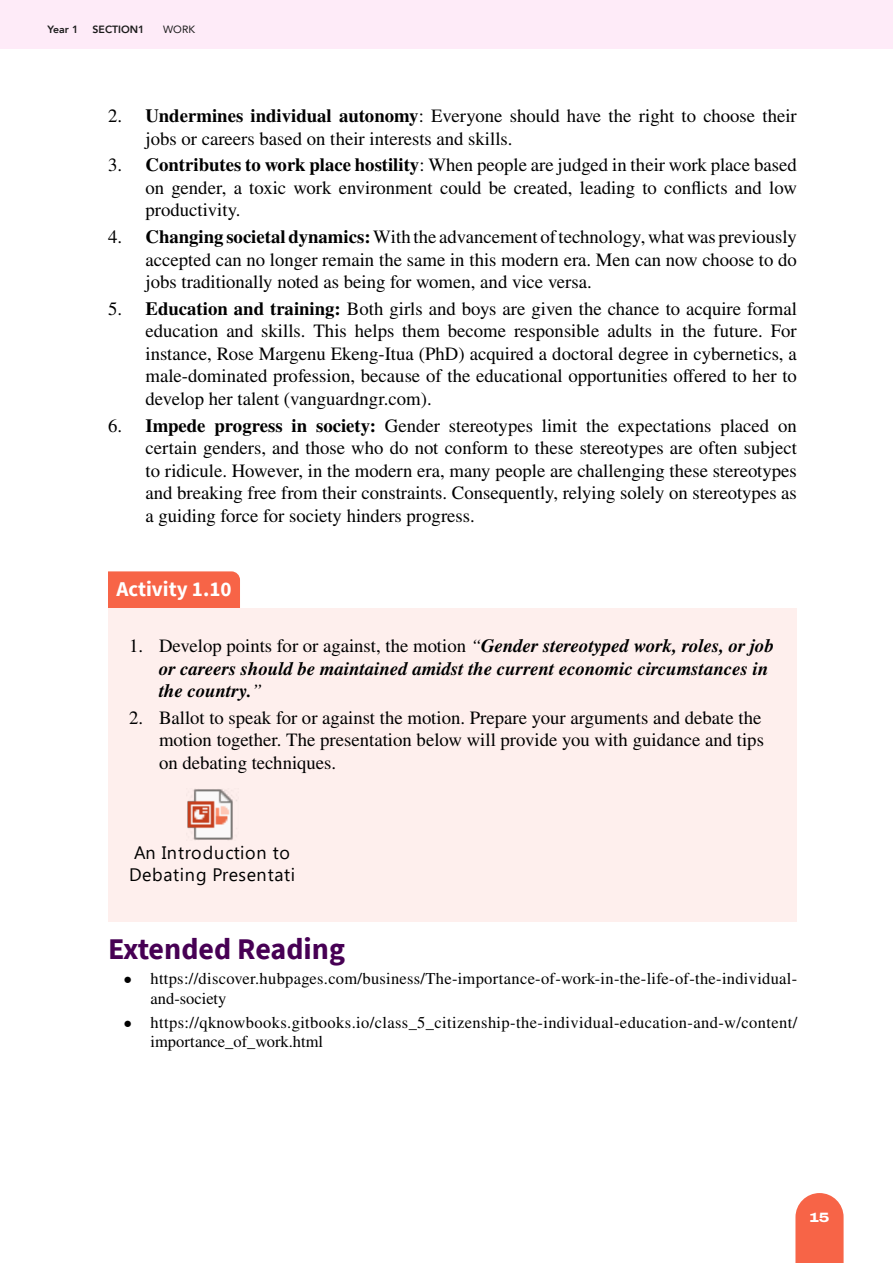
<style>
.page{position:relative;width:893px;height:1263px;background:#fff}
.page>*{position:absolute;margin:0;border:0;box-sizing:border-box;transform-origin:0 0}
.t1{font:700 30px "Source Sans Pro";color:#470054}
.t2{font:700 21px "Source Sans Pro";color:#fff}
.t3{font:18.75px/22.5px "STIX General";color:#000;text-align:justify}
.t4{font:italic 700 18.75px/22.5px "STIX General";color:#000}
.t5{font:18px/21.3px "Segoe UI";letter-spacing:.03em;color:#000}
.t6{font:16.5px/19.5px "STIX General";letter-spacing:.015em;color:#000}
.t7{font:800 13.5px "Archivo Expanded";color:#fff}
.t8{font:800 10.5px "Avenir";color:#1a1a1a}
.t9{font:10.5px "Avenir";color:#1a1a1a}
.s1{font-weight:700}
.s2{font-weight:400;font-style:normal}
.s3{font-weight:400}
</style>
<div class="page">
<div style="left:0;top:0;width:893px;height:49px;background:#feebf8"></div>
<svg style="left:795px;top:1193px;width:49px;height:70px;background:#f77257"></svg>
<div style="left:108px;top:571px;width:132px;height:37px;background:#f76447"></div>
<div style="left:108px;top:608px;width:689px;height:115px;background:#feefed"></div>
<div style="left:108px;top:680px;width:689px;height:115px;background:#feefed"></div>
<div style="left:108px;top:756px;width:689px;height:166px;background:#feefed"></div>
<img style="left:187px;top:789px;width:50px;height:51px">
<p class="t8" style="left:48px;top:21px;width:32px">Year 1</p>
<p class="t8" style="left:93px;top:21px;width:53px">SECTION1</p>
<p class="t9" style="left:163px;top:21px;width:33px">WORK</p>
<p class="t3" style="left:146px;top:105px;width:653px;text-indent:-38px">2. <span class="s1">Undermines individual autonomy</span>: Everyone should have the right to choose their jobs or careers based on their interests and skills.</p>
<p class="t3" style="left:146px;top:155px;width:653px;text-indent:-38px">3. <span class="s1">Contributes to work place hostility</span>: When people are judged in their work place based on gender, a toxic work environment could be created, leading to conflicts and low productivity.</p>
<p class="t3" style="left:146px;top:226px;width:653px;text-indent:-38px">4. <span class="s1">Changing societal dynamics:</span> With the advancement of technology, what was previously accepted can no longer remain the same in this modern era. Men can now choose to do jobs traditionally noted as being for women, and vice versa.</p>
<p class="t3" style="left:146px;top:298px;width:653px;text-indent:-38px">5. <span class="s1">Education and training:</span> Both girls and boys are given the chance to acquire formal education and skills. This helps them become responsible adults in the future. For instance, Rose Margenu Ekeng-Itua (PhD) acquired a doctoral degree in cybernetics, a male-dominated profession, because of the educational opportunities offered to her to develop her talent (vanguardngr.com).</p>
<p class="t3" style="left:146px;top:415px;width:653px;text-indent:-38px">6. <span class="s1">Impede progress in society:</span> Gender stereotypes limit the expectations placed on certain genders, and those who do not conform to these stereotypes are often subject to ridicule. However, in the modern era, many people are challenging these stereotypes and breaking free from their constraints. Consequently, relying solely on stereotypes as a guiding force for society hinders progress.</p>
<p class="t2" style="left:117px;top:574px;width:116px">Activity 1.10</p>
<p class="t4" style="left:159px;top:635px;width:616px;text-indent:-30px"><span class="s2">1. Develop points for or against, the motion</span> <span class="s3">“</span>Gender stereotyped work, roles, or job or careers should be maintained amidst the current economic circumstances in the country.<span class="s3">”</span></p>
<p class="t3" style="left:159px;top:707px;width:606px;text-align:left;text-indent:-30px">2. Ballot to speak for or against the motion. Prepare your arguments and debate the motion together. The presentation below will provide you with guidance and tips on debating techniques.</p>
<p class="t5" style="left:129px;top:842px;width:225px">An Introduction to<br>Debating Presentation.ppt</p>
<h1 class="t1" style="left:108px;top:928px;width:238px">Extended Reading</h1>
<p class="t6" style="left:151px;top:970px;width:648px;text-indent:-27px">• https://discover.hubpages.com/business/The-importance-of-work-in-the-life-of-the-individual&shy;and-society</p>
<p class="t6" style="left:151px;top:1013px;width:648px;text-indent:-27px">• https://qknowbooks.gitbooks.io/class_5_citizenship-the-individual-education-and-w/content/ importance_of_work.html</p>
<p class="t7" style="left:809px;top:1207px;width:22px">15</p>
</div>
